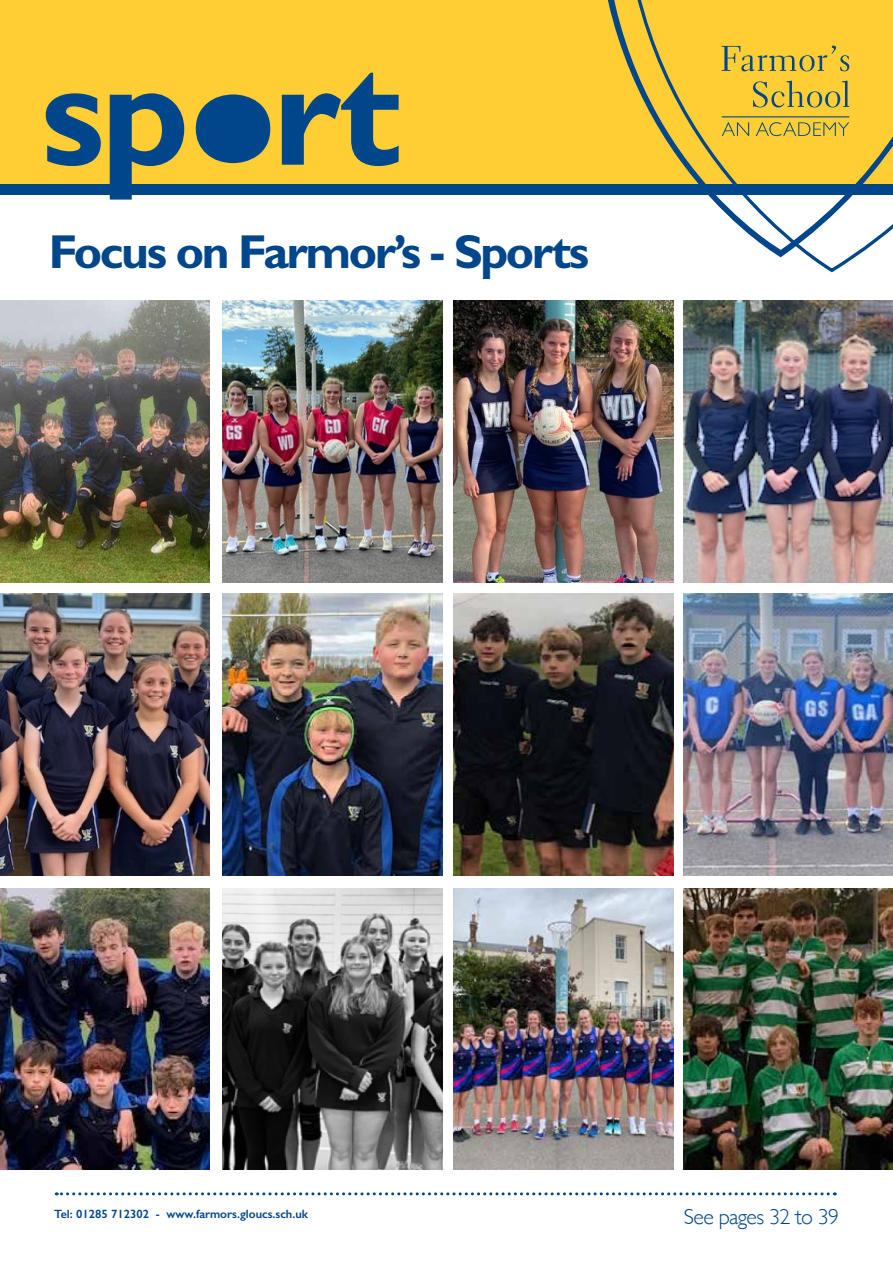
<style>
.page{position:relative;width:893px;height:1263px;background:#fff}
.page>*{position:absolute;margin:0;border:0;box-sizing:border-box;transform-origin:0 0}
.t1{font:700 47.7px "Gill Sans";letter-spacing:-.05em;color:#00468b}
.t2{font:300 21.9px "Gill Sans";letter-spacing:-.03em;color:#00468b}
.t3{font:600 12px "Gill Sans";color:#00468b}
</style>
<div class="page">
<div style="left:0;top:0;width:893px;height:184px;background:#ffce35"></div>
<div style="left:0;top:184px;width:893px;height:10px;background:#00468b"></div>
<svg style="left:46px;top:93px;width:55px;height:73px"></svg>
<svg style="left:110px;top:93px;width:74px;height:107px"></svg>
<svg style="left:282px;top:73px;width:117px;height:93px"></svg>
<svg style="left:621px;top:0;width:272px;height:273px"></svg>
<svg style="left:722px;top:45px;width:127px;height:26px"></svg>
<svg style="left:753px;top:81px;width:96px;height:26px"></svg>
<svg style="left:722px;top:122px;width:27px;height:14px"></svg>
<svg style="left:756px;top:122px;width:93px;height:14px"></svg>
<hr style="left:722px;top:116px;width:127px;height:1px;background:#00468b">
<img style="left:684px;top:301px;width:209px;height:281px">
<img style="left:453px;top:593px;width:220px;height:282px">
<img style="left:222px;top:301px;width:220px;height:281px">
<img style="left:222px;top:593px;width:220px;height:282px">
<img style="left:453px;top:301px;width:220px;height:281px">
<img style="left:0;top:301px;width:209px;height:281px">
<img style="left:684px;top:888px;width:209px;height:282px">
<img style="left:684px;top:593px;width:209px;height:282px">
<img style="left:0;top:593px;width:209px;height:282px">
<img style="left:453px;top:888px;width:220px;height:282px">
<img style="left:0;top:888px;width:209px;height:282px">
<img style="left:222px;top:888px;width:220px;height:282px">
<svg style="left:56px;top:1192px;width:772px;height:3px"></svg>
<div style="left:196px;top:94px;width:74px;height:69px;background:#00468b;border-radius:50%"></div>
<h1 class="t1" style="left:49px;top:223px;width:542px">Focus on Farmor’s - Sports</h1>
<p class="t3" style="left:54px;top:1206px;width:256px">Tel: 01285 712302 - www.farmors.gloucs.sch.uk</p>
<h2 class="t2" style="left:684px;top:1200px;width:157px">See pages 32 to 39</h2>
</div>
